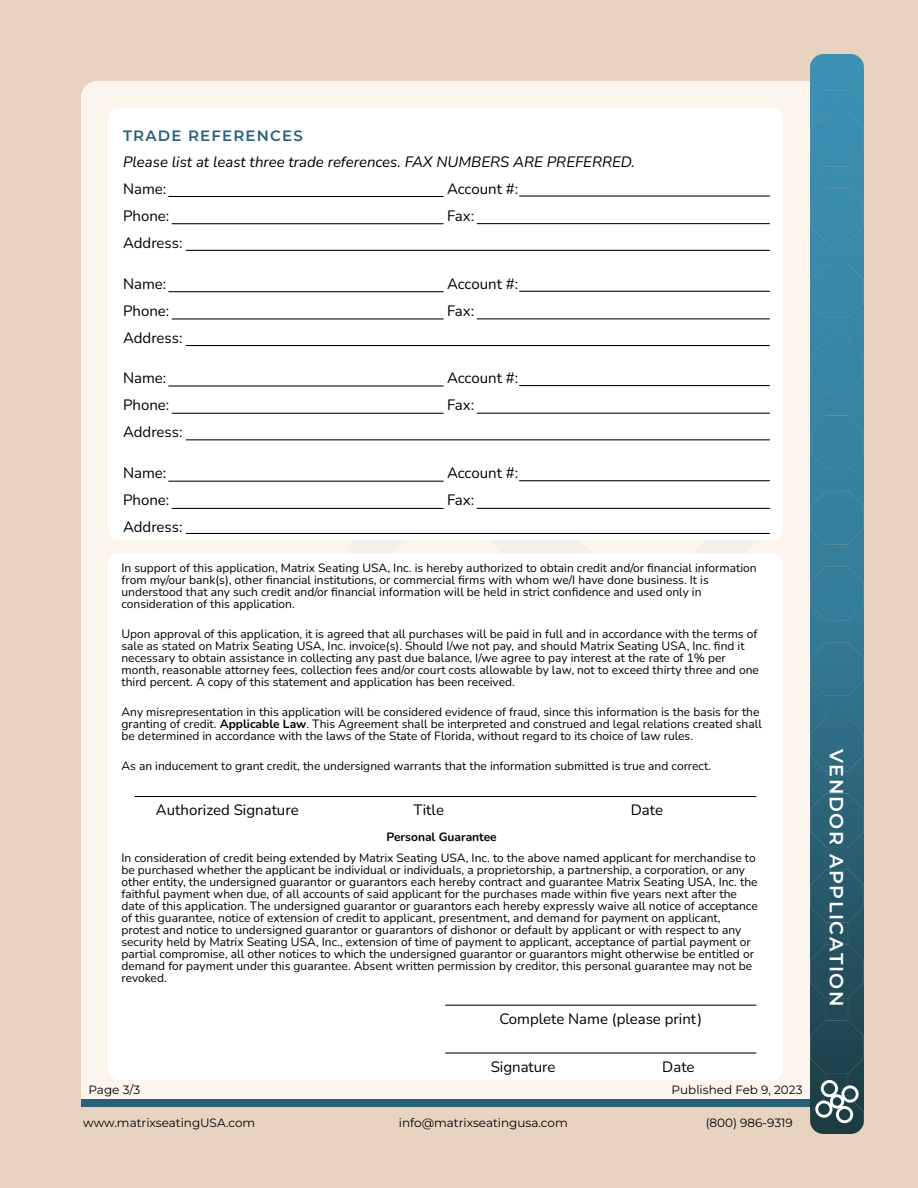
<style>
.page{position:relative;width:918px;height:1188px;background:#e8d3c0}
.page>*{position:absolute;margin:0;border:0;box-sizing:border-box;transform-origin:0 0}
.t1{font:600 19.05px "Montserrat";letter-spacing:.08em;color:#fff}
.t2{font:15px "Nunito";color:#000}
.t3{font:italic 15px "Nunito";color:#000}
.t4{font:600 15px "Montserrat";letter-spacing:.08em;color:#286179}
.t5{font:12px/12px "Nunito";color:#000}
.t6{font:12px "Montserrat";color:#000}
.t7{font:700 12px "Nunito";color:#000}
.s1{font-weight:700}
</style>
<div class="page">
<div style="left:81px;top:81px;width:756px;height:1026px;background:#fbf5ed;border-radius:16px"></div>
<div style="left:81px;top:1099px;width:731px;height:8px;background:#286179"></div>
<img style="left:810px;top:63px;width:54px;height:1062px">
<svg style="left:815px;top:1080px;width:44px;height:43px;background:#667c82"></svg>
<div style="left:108px;top:108px;width:675px;height:432px;background:#fff;border-radius:11px"></div>
<div style="left:108px;top:554px;width:675px;height:526px;background:#fff;border-radius:11px"></div>
<hr style="left:169px;top:196px;width:274px;height:1px;background:#000">
<hr style="left:172px;top:223px;width:271px;height:1px;background:#000">
<hr style="left:186px;top:250px;width:583px;height:1px;background:#000">
<hr style="left:135px;top:796px;width:621px;height:1px;background:#000">
<hr style="left:446px;top:1005px;width:310px;height:1px;background:#000">
<hr style="left:446px;top:1052px;width:310px;height:2px;background:#000">
<hr style="left:477px;top:223px;width:293px;height:1px;background:#000">
<hr style="left:520px;top:196px;width:250px;height:1px;background:#000">
<hr style="left:169px;top:291px;width:274px;height:1px;background:#000">
<hr style="left:172px;top:318px;width:271px;height:1px;background:#000">
<hr style="left:186px;top:345px;width:583px;height:1px;background:#000">
<hr style="left:477px;top:318px;width:293px;height:1px;background:#000">
<hr style="left:520px;top:291px;width:250px;height:1px;background:#000">
<hr style="left:169px;top:385px;width:274px;height:2px;background:#000">
<hr style="left:172px;top:413px;width:271px;height:1px;background:#000">
<hr style="left:186px;top:439px;width:583px;height:1px;background:#000">
<hr style="left:477px;top:413px;width:293px;height:1px;background:#000">
<hr style="left:520px;top:385px;width:250px;height:1px;background:#000">
<hr style="left:169px;top:481px;width:274px;height:1px;background:#000">
<hr style="left:172px;top:508px;width:271px;height:1px;background:#000">
<hr style="left:186px;top:533px;width:583px;height:1px;background:#000">
<hr style="left:477px;top:508px;width:293px;height:1px;background:#000">
<hr style="left:520px;top:480px;width:250px;height:1px;background:#000">
<p class="t4" style="left:123px;top:126px;width:181px">TRADE REFERENCES</p>
<p class="t3" style="left:123px;top:152px;width:513px">Please list at least three trade references. FAX NUMBERS ARE PREFERRED.</p>
<p class="t2" style="left:123px;top:179px;width:45px">Name:</p>
<p class="t2" style="left:447px;top:179px;width:73px">Account #:</p>
<p class="t2" style="left:123px;top:206px;width:48px">Phone:</p>
<p class="t2" style="left:447px;top:206px;width:29px">Fax:</p>
<p class="t2" style="left:123px;top:233px;width:61px">Address:</p>
<p class="t2" style="left:123px;top:274px;width:45px">Name:</p>
<p class="t2" style="left:447px;top:274px;width:73px">Account #:</p>
<p class="t2" style="left:123px;top:301px;width:48px">Phone:</p>
<p class="t2" style="left:447px;top:301px;width:29px">Fax:</p>
<p class="t2" style="left:123px;top:328px;width:61px">Address:</p>
<p class="t2" style="left:123px;top:368px;width:45px">Name:</p>
<p class="t2" style="left:447px;top:368px;width:73px">Account #:</p>
<p class="t2" style="left:123px;top:395px;width:48px">Phone:</p>
<p class="t2" style="left:447px;top:395px;width:29px">Fax:</p>
<p class="t2" style="left:123px;top:422px;width:61px">Address:</p>
<p class="t2" style="left:123px;top:463px;width:45px">Name:</p>
<p class="t2" style="left:447px;top:463px;width:73px">Account #:</p>
<p class="t2" style="left:123px;top:490px;width:48px">Phone:</p>
<p class="t2" style="left:447px;top:490px;width:29px">Fax:</p>
<p class="t2" style="left:123px;top:517px;width:61px">Address:</p>
<p class="t5" style="left:121px;top:562px;width:637px">In support of this application, Matrix Seating USA, Inc. is hereby authorized to obtain credit and/or financial information from my/our bank(s), other financial institutions, or commercial firms with whom we/I have done business. It is understood that any such credit and/or financial information will be held in strict confidence and used only in consideration of this application.</p>
<p class="t5" style="left:121px;top:628px;width:639px">Upon approval of this application, it is agreed that all purchases will be paid in full and in accordance with the terms of sale as stated on Matrix Seating USA, Inc. invoice(s). Should I/we not pay, and should Matrix Seating USA, Inc. find it necessary to obtain assistance in collecting any past due balance, I/we agree to pay interest at the rate of 1% per month, reasonable attorney fees, collection fees and/or court costs allowable by law, not to exceed thirty three and one third percent. A copy of this statement and application has been received.</p>
<p class="t5" style="left:121px;top:706px;width:642px">Any misrepresentation in this application will be considered evidence of fraud, since this information is the basis for the granting of credit. <span class="s1">Applicable Law</span>. This Agreement shall be interpreted and construed and legal relations created shall be determined in accordance with the laws of the State of Florida, without regard to its choice of law rules.</p>
<p class="t5" style="left:122px;top:760px;width:591px">As an inducement to grant credit, the undersigned warrants that the information submitted is true and correct.</p>
<p class="t2" style="left:156px;top:800px;width:144px">Authorized Signature</p>
<p class="t2" style="left:413px;top:800px;width:32px">Title</p>
<p class="t2" style="left:631px;top:800px;width:34px">Date</p>
<p class="t7" style="left:387px;top:829px;width:112px">Personal Guarantee</p>
<p class="t5" style="left:122px;top:852px;width:638px">In consideration of credit being extended by Matrix Seating USA, Inc. to the above named applicant for merchandise to be purchased whether the applicant be individual or individuals, a proprietorship, a partnership, a corporation, or any other entity, the undersigned guarantor or guarantors each hereby contract and guarantee Matrix Seating USA, Inc. the faithful payment when due, of all accounts of said applicant for the purchases made within five years next after the date of this application. The undersigned guarantor or guarantors each hereby expressly waive all notice of acceptance of this guarantee, notice of extension of credit to applicant, presentment, and demand for payment on applicant, protest and notice to undersigned guarantor or guarantors of dishonor or default by applicant or with respect to any security held by Matrix Seating USA, Inc., extension of time of payment to applicant, acceptance of partial payment or partial compromise, all other notices to which the undersigned guarantor or guarantors might otherwise be entitled or demand for payment under this guarantee. Absent written permission by creditor, this personal guarantee may not be revoked.</p>
<p class="t2" style="left:499px;top:1009px;width:204px">Complete Name (please print)</p>
<p class="t2" style="left:491px;top:1057px;width:66px">Signature</p>
<p class="t2" style="left:662px;top:1057px;width:34px">Date</p>
<p class="t6" style="left:89px;top:1083px;width:53px">Page 3/3</p>
<p class="t6" style="left:672px;top:1083px;width:132px">Published Feb 9, 2023</p>
<p class="t6" style="left:83px;top:1115px;width:173px">www.matrixseatingUSA.com</p>
<p class="t6" style="left:399px;top:1115px;width:170px">info@matrixseatingusa.com</p>
<p class="t6" style="left:706px;top:1115px;width:89px">(800) 986-9319</p>
<h1 class="t1" style="left:848px;top:749px;width:259px;rotate:90deg">VENDOR APPLICATION</h1>
</div>
